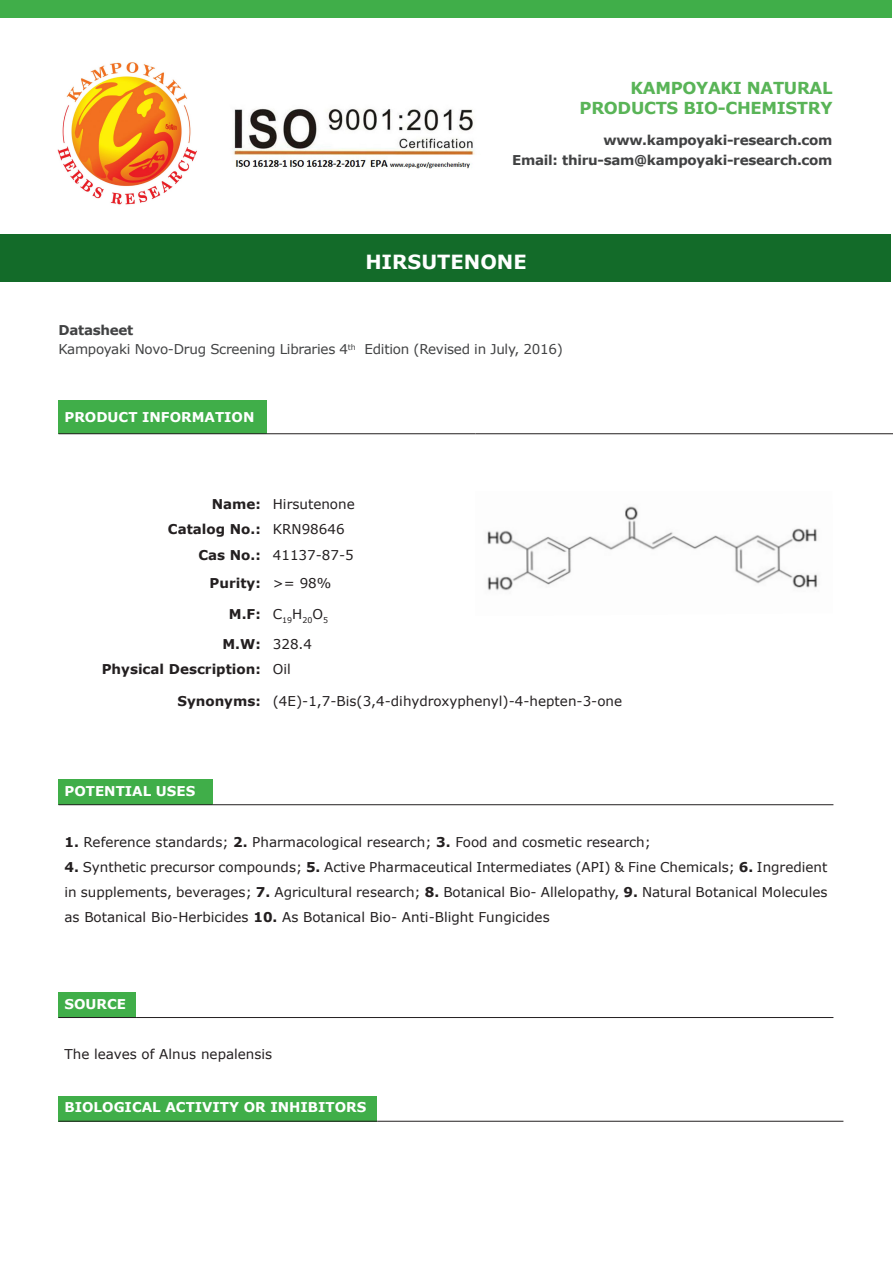
<style>
.page{position:relative;width:893px;height:1263px;background:#fff}
.page>*{position:absolute;margin:0;border:0;box-sizing:border-box;transform-origin:0 0}
.t1{font:700 19.5px "Verdana";color:#fff}
.t2{font:700 16.5px "Verdana";letter-spacing:-.02em;color:#59b457}
.t3{font:13.5px/25.2px "Verdana";color:#231f20;text-align:justify}
.t4{font:700 13.5px "Verdana";letter-spacing:-.02em;color:#414243}
.t5{font:700 13.5px "Verdana";color:#fff}
.t6{font:700 13.5px "Verdana";color:#231f20}
.t7{font:13.5px "Verdana";letter-spacing:-.02em;color:#414243}
.t8{font:7.8px "Verdana";color:#231f20}
.s1{font-weight:700}
</style>
<div class="page">
<img style="left:232px;top:108px;width:243px;height:61px">
<img style="left:57px;top:62px;width:140px;height:143px">
<div style="left:0;top:0;width:892px;height:17px;background:#40ae49"></div>
<div style="left:0;top:235px;width:890px;height:47px;background:#136b29"></div>
<div style="left:58px;top:400px;width:209px;height:34px;background:#40ae49"></div>
<hr style="left:58px;top:433px;width:209px;height:1px;background:#231f20">
<hr style="left:267px;top:433px;width:208px;height:1px;background:#231f20">
<hr style="left:475px;top:433px;width:359px;height:1px;background:#231f20">
<hr style="left:834px;top:433px;width:59px;height:1px;background:#231f20">
<img style="left:487px;top:506px;width:331px;height:85px">
<div style="left:58px;top:780px;width:155px;height:25px;background:#40ae49"></div>
<hr style="left:58px;top:804px;width:155px;height:1px;background:#231f20">
<hr style="left:213px;top:804px;width:620px;height:1px;background:#231f20">
<div style="left:58px;top:992px;width:78px;height:25px;background:#40ae49"></div>
<hr style="left:58px;top:1017px;width:78px;height:1px;background:#231f20">
<hr style="left:136px;top:1017px;width:697px;height:1px;background:#231f20">
<div style="left:58px;top:1096px;width:319px;height:25px;background:#40ae49"></div>
<hr style="left:58px;top:1121px;width:319px;height:1px;background:#231f20">
<hr style="left:377px;top:1121px;width:466px;height:1px;background:#231f20">
<p class="t2" style="left:631px;top:78px;width:203px">KAMPOYAKI NATURAL</p>
<p class="t2" style="left:580px;top:97px;width:254px">PRODUCTS BIO-CHEMISTRY</p>
<p class="t4" style="left:603px;top:132px;width:231px">www.kampoyaki-research.com</p>
<p class="t4" style="left:512px;top:151px;width:322px">Email: thiru-sam@kampoyaki-research.com</p>
<p class="t1" style="left:365px;top:249px;width:163px">HIRSUTENONE</p>
<p class="t4" style="left:58px;top:321px;width:76px">Datasheet</p>
<p class="t7" style="left:58px;top:341px;width:506px">Kampoyaki Novo-Drug Screening Libraries 4<sup>th</sup> Edition (Revised in July, 2016)</p>
<p class="t5" style="left:64px;top:409px;width:192px">PRODUCT INFORMATION</p>
<p class="t6" style="left:212px;top:495px;width:51px">Name:</p>
<p class="t3" style="left:273px;top:492px;width:83px">Hirsutenone</p>
<p class="t6" style="left:168px;top:520px;width:94px">Catalog No.:</p>
<p class="t3" style="left:273px;top:517px;width:73px">KRN98646</p>
<p class="t6" style="left:198px;top:547px;width:64px">Cas No.:</p>
<p class="t3" style="left:273px;top:543px;width:82px">41137-87-5</p>
<p class="t6" style="left:210px;top:574px;width:53px">Purity:</p>
<p class="t3" style="left:273px;top:570px;width:60px">&gt;= 98%</p>
<p class="t6" style="left:229px;top:605px;width:33px">M.F:</p>
<p class="t8" style="left:273px;top:615px;width:57px"><sup>C</sup>19<sup>H</sup>20<sup>O</sup>5</p>
<p class="t6" style="left:222px;top:635px;width:40px">M.W:</p>
<p class="t3" style="left:273px;top:632px;width:41px">328.4</p>
<p class="t6" style="left:102px;top:660px;width:161px">Physical Description:</p>
<p class="t3" style="left:273px;top:657px;width:20px">Oil</p>
<p class="t6" style="left:177px;top:692px;width:85px">Synonyms:</p>
<p class="t3" style="left:273px;top:688px;width:351px">(4E)-1,7-Bis(3,4-dihydroxyphenyl)-4-hepten-3-one</p>
<p class="t5" style="left:64px;top:782px;width:132px">POTENTIAL USES</p>
<p class="t3" style="left:64px;top:829px;width:588px"><span class="s1">1.</span> Reference standards; <span class="s1">2.</span> Pharmacological research; <span class="s1">3.</span> Food and cosmetic research;</p>
<p class="t3" style="left:64px;top:854px;width:764px"><span class="s1">4.</span> Synthetic precursor compounds; <span class="s1">5.</span> Active Pharmaceutical Intermediates (API) &amp; Fine Chemicals; <span class="s1">6.</span> Ingredient in supplements, beverages; <span class="s1">7.</span> Agricultural research; <span class="s1">8.</span> Botanical Bio- Allelopathy, <span class="s1">9.</span> Natural Botanical Molecules as Botanical Bio-Herbicides <span class="s1">10.</span> As Botanical Bio- Anti-Blight Fungicides</p>
<p class="t5" style="left:64px;top:995px;width:63px">SOURCE</p>
<p class="t3" style="left:64px;top:1042px;width:209px">The leaves of Alnus nepalensis</p>
<p class="t5" style="left:64px;top:1099px;width:303px">BIOLOGICAL ACTIVITY OR INHIBITORS</p>
</div>
